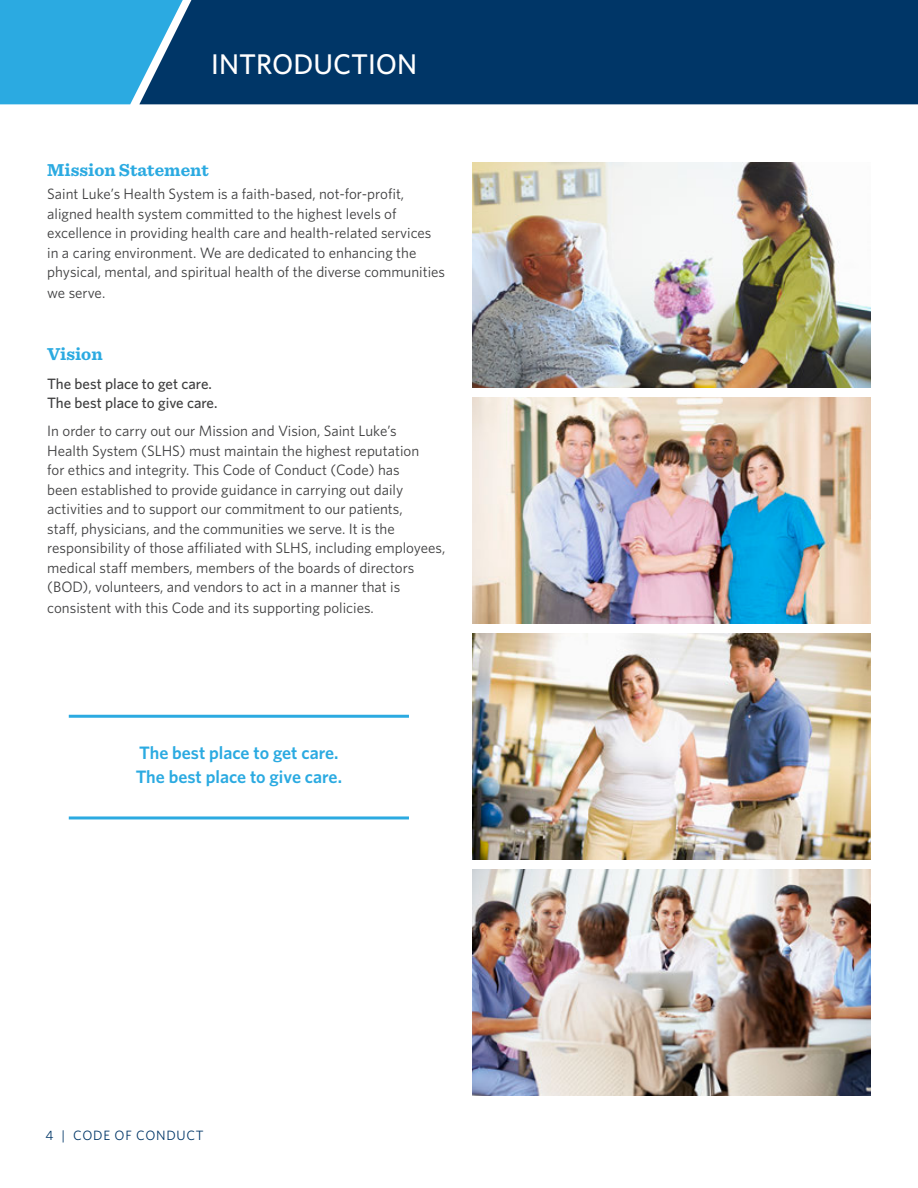
<style>
.page{position:relative;width:918px;height:1188px;background:#fff}
.page>*{position:absolute;margin:0;border:0;box-sizing:border-box;transform-origin:0 0}
.t1{font:500 28.5px "Whitney";color:#fff}
.Body_Copy{font:600 18px "Whitney";color:#2baae1}
.Body_Copy-2{font:700 18px "Sentinel";color:#2baae1}
.Body_Copy-3{font:15px/19.5px "Whitney";color:#3e3e3f}
.Body_Copy-4{font:500 15px/19.5px "Whitney";color:#3e3e3f}
.t2{font:13.5px "Whitney";letter-spacing:.05em;color:#003667}
</style>
<div class="page">
<div style="left:0;top:0;width:139px;height:104px;background:#2baae1"></div>
<div style="left:139px;top:0;width:779px;height:104px;background:#003667"></div>
<hr style="left:69px;top:715px;width:340px;height:3px;background:#2baae1">
<hr style="left:69px;top:816px;width:340px;height:3px;background:#2baae1">
<img style="left:472px;top:398px;width:399px;height:226px">
<img style="left:472px;top:633px;width:399px;height:226px">
<img style="left:472px;top:162px;width:399px;height:226px">
<img style="left:472px;top:869px;width:399px;height:226px">
<p class="t1" style="left:211px;top:45px;width:207px">INTRODUCTION</p>
<p class="Body_Copy-2" style="left:47px;top:156px;width:163px">Mission Statement</p>
<p class="Body_Copy-3" style="left:47px;top:184px;width:399px">Saint Luke’s Health System is a faith-based, not-for-profit, aligned health system committed to the highest levels of excellence in providing health care and health-related services in a caring environment. We are dedicated to enhancing the physical, mental, and spiritual health of the diverse communities</p>
<p class="Body_Copy-3" style="left:47px;top:283px;width:60px">we serve.</p>
<p class="Body_Copy-2" style="left:47px;top:340px;width:57px">Vision</p>
<p class="Body_Copy-4" style="left:47px;top:373px;width:172px">The best place to get care.<br>The best place to give care.</p>
<p class="Body_Copy-3" style="left:47px;top:421px;width:400px">In order to carry out our Mission and Vision, Saint Luke’s<br>Health System (SLHS) must maintain the highest reputation<br>for ethics and integrity. This Code of Conduct (Code) has<br>been established to provide guidance in carrying out daily activities and to support our commitment to our patients,<br>staff, physicians, and the communities we serve. It is the responsibility of those affiliated with SLHS, including employees, medical staff members, members of the boards of directors (BOD), volunteers, and vendors to act in a manner that is</p>
<p class="Body_Copy-3" style="left:47px;top:598px;width:328px">consistent with this Code and its supporting policies.</p>
<p class="Body_Copy" style="left:139px;top:741px;width:201px">The best place to get care.</p>
<p class="Body_Copy" style="left:136px;top:765px;width:208px">The best place to give care.</p>
<p class="t2" style="left:45px;top:1126px;width:160px">4 | CODE OF CONDUCT</p>
</div>
